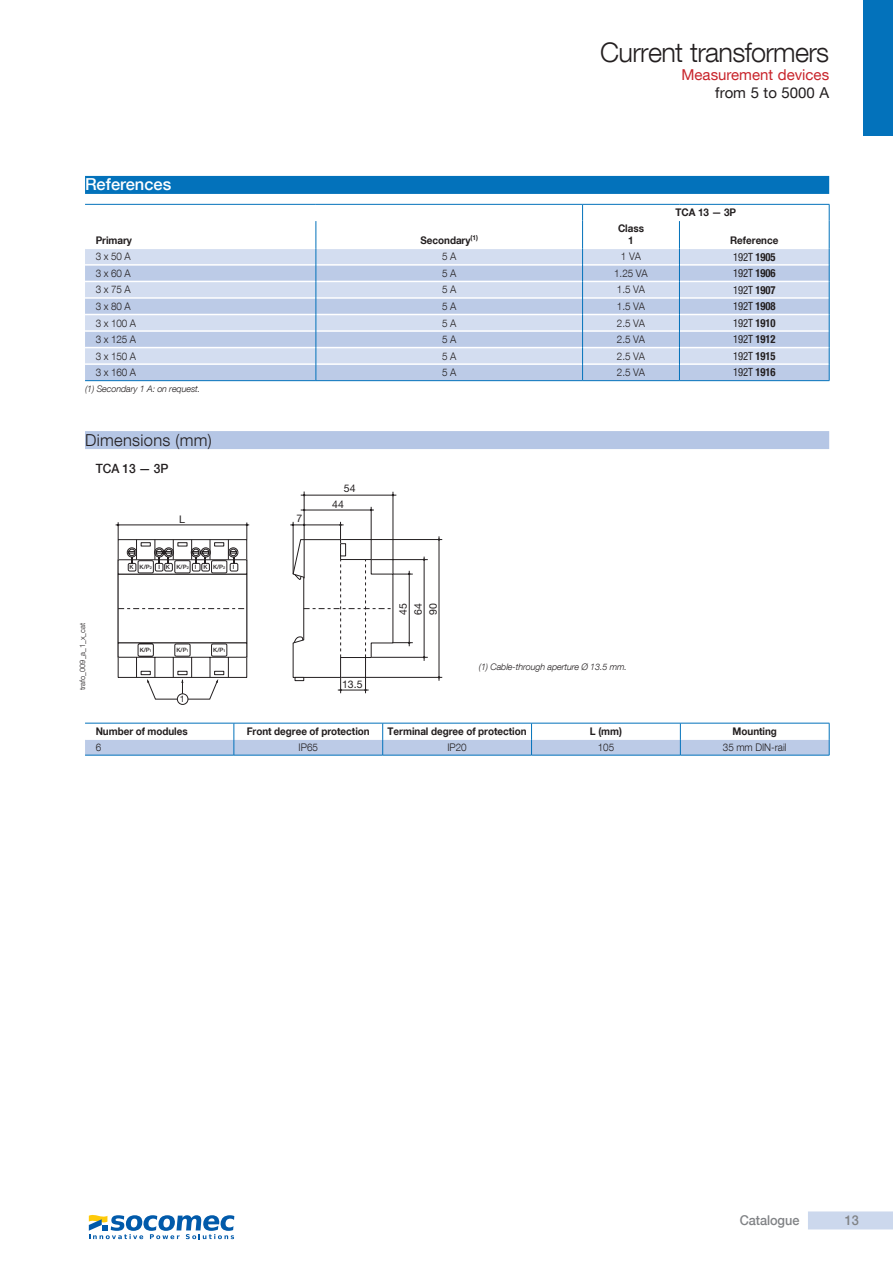
<style>
.page{position:relative;width:893px;height:1263px;background:#fff}
.page>*{position:absolute;margin:0;border:0;box-sizing:border-box;transform-origin:0 0}
.t1{font:300 27px "Helvetica Neue LT Com";letter-spacing:-.025em;color:#231f20}
.t2{font:300 16.5px "Helvetica Neue LT Com";letter-spacing:.02em;color:#231f20}
.t3{font:500 16.5px "Helvetica Neue LT Com";color:#fff}
.t4{font:15px "Helvetica Neue LT Com";color:#c8242b}
.t5{font:15px "Helvetica Neue LT Com";color:#231f20}
.t6{font:500 13.5px "Helvetica Neue LT Com";letter-spacing:-.005em;color:#808285;scale:.94 1}
.t7{font:500 12.75px "Helvetica Neue LT Com";letter-spacing:-.005em;color:#231f20;scale:.94 1}
.t8{font:condensed 11.25px "Helvetica Neue LT Com";color:#231f20;scale:.94 1}
.t9{font:300 10.5px "Helvetica Neue LT Com";letter-spacing:-.005em;color:#231f20;scale:.94 1}
.t10{font:700 10.5px/12px "Helvetica Neue LT Com";letter-spacing:-.005em;color:#231f20;text-align:center;scale:.94 1}
.t11{font:10.5px/15px "Helvetica Neue LT Com";color:#231f20;text-align:justify}
.t12{font:italic 300 9px "Helvetica Neue LT Com";letter-spacing:-.01em;color:#231f20}
.t13{font:9px "Helvetica Neue LT Com";color:#231f20}
.t14{font:300 7.5px "Helvetica Neue LT Com";color:#231f20}
.t15{font:500 6px "Helvetica Neue LT Com";color:#231f20}
.s1{font-weight:700}
.s2{font-size:3.75px}
</style>
<div class="page">
<div style="left:808px;top:1211px;width:85px;height:18px;background:#ccd8ed"></div>
<div style="left:863px;top:0;width:30px;height:136px;background:#0372bb"></div>
<div style="left:85px;top:176px;width:744px;height:18px;background:#0372bb"></div>
<div style="left:85px;top:249px;width:744px;height:15px;background:#d3ddf0"></div>
<svg style="left:85px;top:266px;width:744px;height:114px;background:#c6d3eb"></svg>
<hr style="left:85px;top:281px;width:231px;height:1px;background:#fff">
<hr style="left:316px;top:281px;width:266px;height:1px;background:#fff">
<hr style="left:583px;top:281px;width:96px;height:1px;background:#fff">
<hr style="left:680px;top:281px;width:149px;height:1px;background:#fff">
<hr style="left:85px;top:297px;width:231px;height:2px;background:#fff">
<hr style="left:316px;top:297px;width:266px;height:2px;background:#fff">
<hr style="left:583px;top:297px;width:96px;height:2px;background:#fff">
<hr style="left:680px;top:297px;width:149px;height:2px;background:#fff">
<hr style="left:85px;top:314px;width:231px;height:1px;background:#fff">
<hr style="left:316px;top:314px;width:266px;height:1px;background:#fff">
<hr style="left:583px;top:314px;width:96px;height:1px;background:#fff">
<hr style="left:680px;top:314px;width:149px;height:1px;background:#fff">
<hr style="left:85px;top:330px;width:231px;height:2px;background:#fff">
<hr style="left:316px;top:330px;width:266px;height:2px;background:#fff">
<hr style="left:583px;top:330px;width:96px;height:2px;background:#fff">
<hr style="left:680px;top:330px;width:149px;height:2px;background:#fff">
<hr style="left:85px;top:347px;width:231px;height:1px;background:#fff">
<hr style="left:316px;top:347px;width:266px;height:1px;background:#fff">
<hr style="left:583px;top:347px;width:96px;height:1px;background:#fff">
<hr style="left:680px;top:347px;width:149px;height:1px;background:#fff">
<hr style="left:85px;top:363px;width:231px;height:2px;background:#fff">
<hr style="left:316px;top:363px;width:266px;height:2px;background:#fff">
<hr style="left:583px;top:363px;width:96px;height:2px;background:#fff">
<hr style="left:680px;top:363px;width:149px;height:2px;background:#fff">
<hr style="left:85px;top:204px;width:231px;height:1px;background:#0372bb">
<hr style="left:316px;top:204px;width:267px;height:1px;background:#0372bb">
<hr style="left:583px;top:204px;width:96px;height:1px;background:#0372bb">
<hr style="left:679px;top:204px;width:150px;height:1px;background:#0372bb">
<svg style="left:316px;top:221px;width:1px;height:159px"></svg>
<svg style="left:582px;top:205px;width:1px;height:175px"></svg>
<svg style="left:679px;top:221px;width:1px;height:159px"></svg>
<svg style="left:829px;top:205px;width:1px;height:175px"></svg>
<hr style="left:85px;top:380px;width:231px;height:1px;background:#0372bb">
<hr style="left:316px;top:380px;width:267px;height:1px;background:#0372bb">
<hr style="left:583px;top:380px;width:96px;height:1px;background:#0372bb">
<hr style="left:679px;top:380px;width:150px;height:1px;background:#0372bb">
<hr style="left:116px;top:525px;width:133px;height:1px;background:#231f20">
<hr style="left:304px;top:491px;width:1px;height:87px;background:#231f20">
<hr style="left:290px;top:525px;width:54px;height:1px;background:#231f20">
<hr style="left:301px;top:510px;width:73px;height:1px;background:#231f20">
<hr style="left:301px;top:495px;width:95px;height:1px;background:#231f20">
<hr style="left:371px;top:507px;width:1px;height:52px;background:#231f20">
<hr style="left:424px;top:557px;width:1px;height:104px;background:#231f20">
<hr style="left:439px;top:536px;width:1px;height:145px;background:#231f20">
<hr style="left:393px;top:492px;width:1px;height:82px;background:#231f20">
<hr style="left:371px;top:559px;width:57px;height:1px;background:#231f20">
<hr style="left:371px;top:657px;width:57px;height:1px;background:#231f20">
<hr style="left:341px;top:539px;width:101px;height:1px;background:#231f20">
<hr style="left:341px;top:677px;width:101px;height:1px;background:#231f20">
<svg style="left:292px;top:522px;width:121px;height:171px"></svg>
<div style="left:177px;top:693px;width:11px;height:12px;border:1px solid #231f20;border-radius:50%"></div>
<svg style="left:117px;top:522px;width:131px;height:177px"></svg>
<svg style="left:85px;top:723px;width:745px;height:32px"></svg>
<hr style="left:85px;top:755px;width:149px;height:1px;background:#0372bb">
<hr style="left:234px;top:755px;width:149px;height:1px;background:#0372bb">
<hr style="left:383px;top:755px;width:148px;height:1px;background:#0372bb">
<hr style="left:531px;top:755px;width:149px;height:1px;background:#0372bb">
<hr style="left:680px;top:755px;width:149px;height:1px;background:#0372bb">
<div style="left:85px;top:431px;width:744px;height:18px;background:#b5c6e5"></div>
<svg style="left:89px;top:1215px;width:145px;height:24px"></svg>
<h2 class="t3" style="left:85px;top:175px;width:88px">References</h2>
<h1 class="t1" style="left:600px;top:36px;width:230px">Current transformers</h1>
<h3 class="t4" style="left:681px;top:65px;width:149px">Measurement devices</h3>
<h3 class="t5" style="left:715px;top:83px;width:115px">from 5 to 5000 A</h3>
<p class="t10" style="left:676px;top:206px;width:66px">TCA 13 — 3P</p>
<p class="t10" style="left:96px;top:234px;width:40px">Primary</p>
<p class="t10" style="left:421px;top:234px;width:63px">Secondary<sup>(1)</sup></p>
<p class="t10" style="left:618px;top:222px;width:29px">Class<br>1</p>
<p class="t10" style="left:730px;top:234px;width:53px">Reference</p>
<p class="t9" style="left:96px;top:250px;width:39px">3 x 50 A</p>
<p class="t9" style="left:442px;top:250px;width:17px">5 A</p>
<p class="t9" style="left:621px;top:250px;width:23px">1 VA</p>
<p class="t8" style="left:733px;top:250px;width:47px">192T <span class="s1">1905</span></p>
<p class="t9" style="left:96px;top:267px;width:39px">3 x 60 A</p>
<p class="t9" style="left:442px;top:267px;width:17px">5 A</p>
<p class="t9" style="left:614px;top:267px;width:37px">1.25 VA</p>
<p class="t8" style="left:733px;top:267px;width:47px">192T <span class="s1">1906</span></p>
<p class="t9" style="left:96px;top:283px;width:39px">3 x 75 A</p>
<p class="t9" style="left:442px;top:283px;width:17px">5 A</p>
<p class="t9" style="left:617px;top:283px;width:32px">1.5 VA</p>
<p class="t8" style="left:733px;top:283px;width:47px">192T <span class="s1">1907</span></p>
<p class="t9" style="left:96px;top:300px;width:39px">3 x 80 A</p>
<p class="t9" style="left:442px;top:300px;width:17px">5 A</p>
<p class="t9" style="left:617px;top:300px;width:32px">1.5 VA</p>
<p class="t8" style="left:733px;top:300px;width:47px">192T <span class="s1">1908</span></p>
<p class="t9" style="left:96px;top:316px;width:45px">3 x 100 A</p>
<p class="t9" style="left:442px;top:316px;width:17px">5 A</p>
<p class="t9" style="left:617px;top:316px;width:32px">2.5 VA</p>
<p class="t8" style="left:733px;top:316px;width:47px">192T <span class="s1">1910</span></p>
<p class="t9" style="left:96px;top:333px;width:45px">3 x 125 A</p>
<p class="t9" style="left:442px;top:333px;width:17px">5 A</p>
<p class="t9" style="left:617px;top:333px;width:32px">2.5 VA</p>
<p class="t8" style="left:733px;top:333px;width:47px">192T <span class="s1">1912</span></p>
<p class="t9" style="left:96px;top:349px;width:45px">3 x 150 A</p>
<p class="t9" style="left:442px;top:349px;width:17px">5 A</p>
<p class="t9" style="left:617px;top:349px;width:32px">2.5 VA</p>
<p class="t8" style="left:733px;top:349px;width:47px">192T <span class="s1">1915</span></p>
<p class="t9" style="left:96px;top:366px;width:45px">3 x 160 A</p>
<p class="t9" style="left:442px;top:366px;width:17px">5 A</p>
<p class="t9" style="left:617px;top:366px;width:32px">2.5 VA</p>
<p class="t8" style="left:733px;top:366px;width:47px">192T <span class="s1">1916</span></p>
<p class="t12" style="left:85px;top:383px;width:117px">(1) Secondary 1 A: on request.</p>
<h2 class="t2" style="left:85px;top:430px;width:128px">Dimensions (mm)</h2>
<p class="t7" style="left:96px;top:460px;width:79px">TCA 13 — 3P</p>
<p class="t11" style="left:179px;top:512px;width:7px">L</p>
<p class="t11" style="left:296px;top:510px;width:7px">7</p>
<p class="t11" style="left:344px;top:481px;width:13px">54</p>
<p class="t11" style="left:332px;top:497px;width:13px">44</p>
<p class="t15" style="left:129px;top:563px;width:106px">K K/P<span class="s2">2</span> I K K/P<span class="s2">2</span> I K K/P<span class="s2">2</span> I</p>
<p class="t14" style="left:78px;top:690px;width:69px;rotate:-90deg">trafo_009_a_1_x_cat</p>
<p class="t15" style="left:140px;top:646px;width:14px">K/P<span class="s2">1</span></p>
<p class="t15" style="left:177px;top:646px;width:14px">K/P<span class="s2">1</span></p>
<p class="t15" style="left:213px;top:646px;width:14px">K/P<span class="s2">1</span></p>
<p class="t13" style="left:180px;top:693px;width:7px">1</p>
<p class="t11" style="left:342px;top:676px;width:22px">13.5</p>
<p class="t11" style="left:395px;top:615px;width:13px;rotate:-90deg">45<br>64<br>90</p>
<p class="t12" style="left:479px;top:661px;width:150px">(1) Cable-through aperture Ø 13.5 mm.</p>
<p class="t10" style="left:96px;top:725px;width:99px">Number of modules</p>
<p class="t10" style="left:247px;top:725px;width:132px">Front degree of protection</p>
<p class="t10" style="left:388px;top:725px;width:149px">Terminal degree of protection</p>
<p class="t10" style="left:590px;top:725px;width:36px">L (mm)</p>
<p class="t10" style="left:733px;top:725px;width:49px">Mounting</p>
<p class="t9" style="left:96px;top:741px;width:7px">6</p>
<p class="t9" style="left:299px;top:741px;width:22px">IP65</p>
<p class="t9" style="left:447px;top:741px;width:22px">IP20</p>
<p class="t9" style="left:598px;top:741px;width:19px">105</p>
<p class="t9" style="left:723px;top:741px;width:69px">35 mm DIN-rail</p>
<p class="t6" style="left:740px;top:1212px;width:65px">Catalogue</p>
<p class="t6" style="left:845px;top:1212px;width:16px">13</p>
</div>
